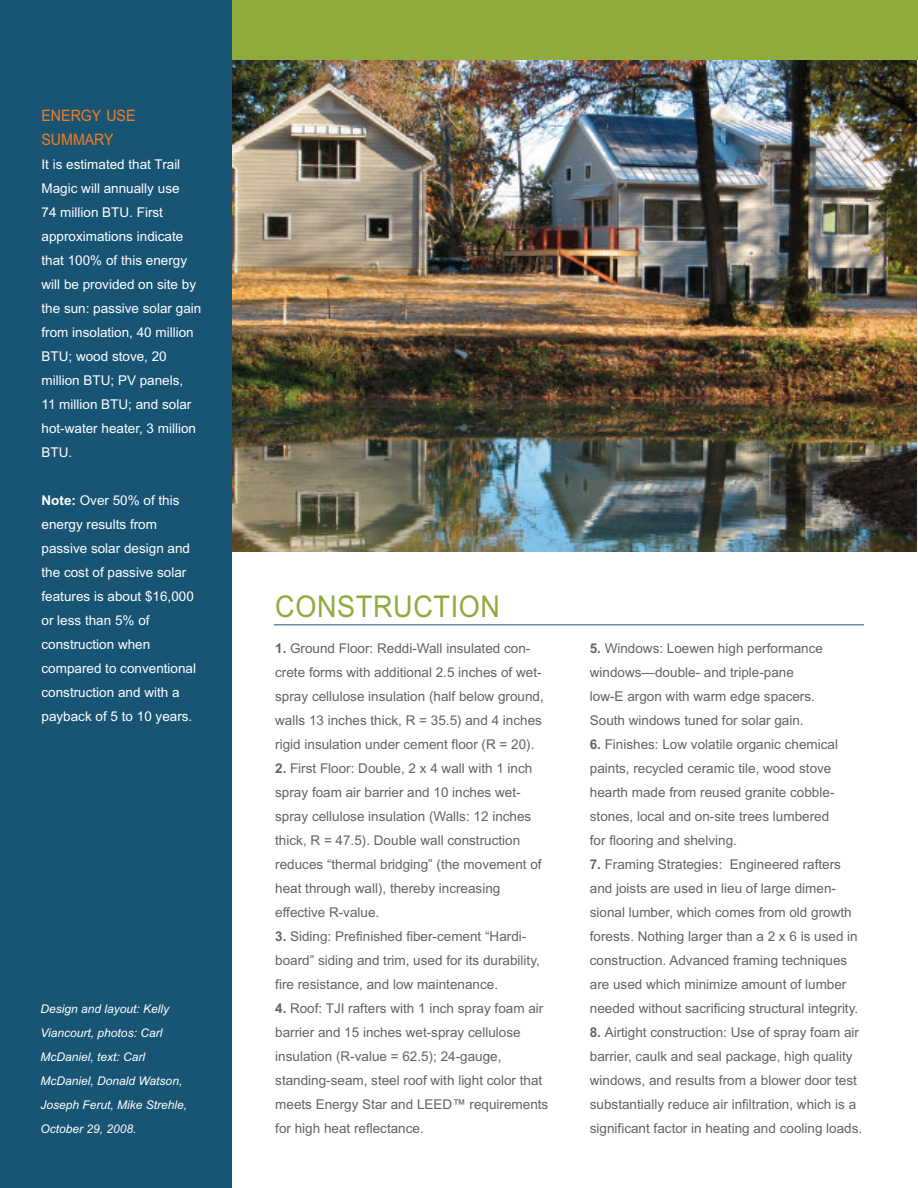
<style>
.page{position:relative;width:918px;height:1188px;background:#fff}
.page>*{position:absolute;margin:0;border:0;box-sizing:border-box;transform-origin:0 0}
.t1{font:30px "Arial";letter-spacing:.025em;color:#8fab3d;scale:.9 1}
.t2{font:15.75px/24px "Arial";color:#f47d25;scale:.9 1}
.t3{font:13.5px/24px "Arial";color:#636366}
.t4{font:13.5px/24px "Arial";color:#fff}
.t5{font:italic 12px/24px "Arial";color:#fff}
.s1{font-weight:700}
</style>
<div class="page">
<img style="left:232px;top:60px;width:684px;height:491px">
<div style="left:0;top:0;width:918px;height:60px;background:#8fab3d"></div>
<div style="left:0;top:0;width:232px;height:1188px;background:#185474"></div>
<hr style="left:274px;top:625px;width:590px;height:1px;background:#185474">
<p class="t2" style="left:42px;top:103px;width:106px">ENERGY USE<br>SUMMARY</p>
<p class="t4" style="left:42px;top:152px;width:161px">It is estimated that Trail<br>Magic will annually use<br>74 million BTU. First approximations indicate that 100% of this energy will be provided on site by the sun: passive solar gain from insolation, 40 million<br>BTU; wood stove, 20 million BTU; PV panels,<br>11 million BTU; and solar hot-water heater, 3 million<br>BTU.</p>
<p class="t4" style="left:42px;top:488px;width:156px"><span class="s1">Note:</span> Over 50% of this energy results from passive solar design and the cost of passive solar features is about $16,000 or less than 5% of construction when compared to conventional construction and with a payback of 5 to 10 years.</p>
<p class="t5" style="left:40px;top:997px;width:148px">Design and layout: Kelly<br>Viancourt, photos: Carl<br>McDaniel, text: Carl<br>McDaniel, Donald Watson,<br>Joseph Ferut, Mike Strehle,<br>October 29, 2008.</p>
<h1 class="t1" style="left:275px;top:589px;width:251px">CONSTRUCTION</h1>
<p class="t3" style="left:275px;top:637px;width:270px"><span class="s1">1.</span> Ground Floor: Reddi-Wall insulated con&shy;crete forms with additional 2.5 inches of wet&shy;spray cellulose insulation (half below ground, walls 13 inches thick, R = 35.5) and 4 inches rigid insulation under cement floor (R = 20).</p>
<p class="t3" style="left:275px;top:757px;width:268px"><span class="s1">2.</span> First Floor: Double, 2 x 4 wall with 1 inch spray foam air barrier and 10 inches wet&shy;spray cellulose insulation (Walls: 12 inches thick, R = 47.5). Double wall construction reduces “thermal bridging” (the movement of heat through wall), thereby increasing effective R-value.</p>
<p class="t3" style="left:275px;top:925px;width:266px"><span class="s1">3.</span> Siding: Prefinished fiber-cement “Hardi&shy;board” siding and trim, used for its durability, fire resistance, and low maintenance.</p>
<p class="t3" style="left:275px;top:997px;width:275px"><span class="s1">4.</span> Roof: TJI rafters with 1 inch spray foam air barrier and 15 inches wet-spray cellulose insulation (R-value = 62.5); 24-gauge, standing-seam, steel roof with light color that meets Energy Star and LEED™ requirements for high heat reflectance.</p>
<p class="t3" style="left:590px;top:637px;width:235px"><span class="s1">5.</span> Windows: Loewen high performance windows—double- and triple-pane low-E argon with warm edge spacers.<br>South windows tuned for solar gain.</p>
<p class="t3" style="left:590px;top:733px;width:250px"><span class="s1">6.</span> Finishes: Low volatile organic chemical paints, recycled ceramic tile, wood stove hearth made from reused granite cobble&shy;stones, local and on-site trees lumbered for flooring and shelving.</p>
<p class="t3" style="left:590px;top:853px;width:270px"><span class="s1">7.</span> Framing Strategies: Engineered rafters and joists are used in lieu of large dimen&shy;sional lumber, which comes from old growth forests. Nothing larger than a 2 x 6 is used in construction. Advanced framing techniques are used which minimize amount of lumber needed without sacrificing structural integrity.</p>
<p class="t3" style="left:590px;top:1021px;width:274px"><span class="s1">8.</span> Airtight construction: Use of spray foam air barrier, caulk and seal package, high quality windows, and results from a blower door test substantially reduce air infiltration, which is a significant factor in heating and cooling loads.</p>
</div>
